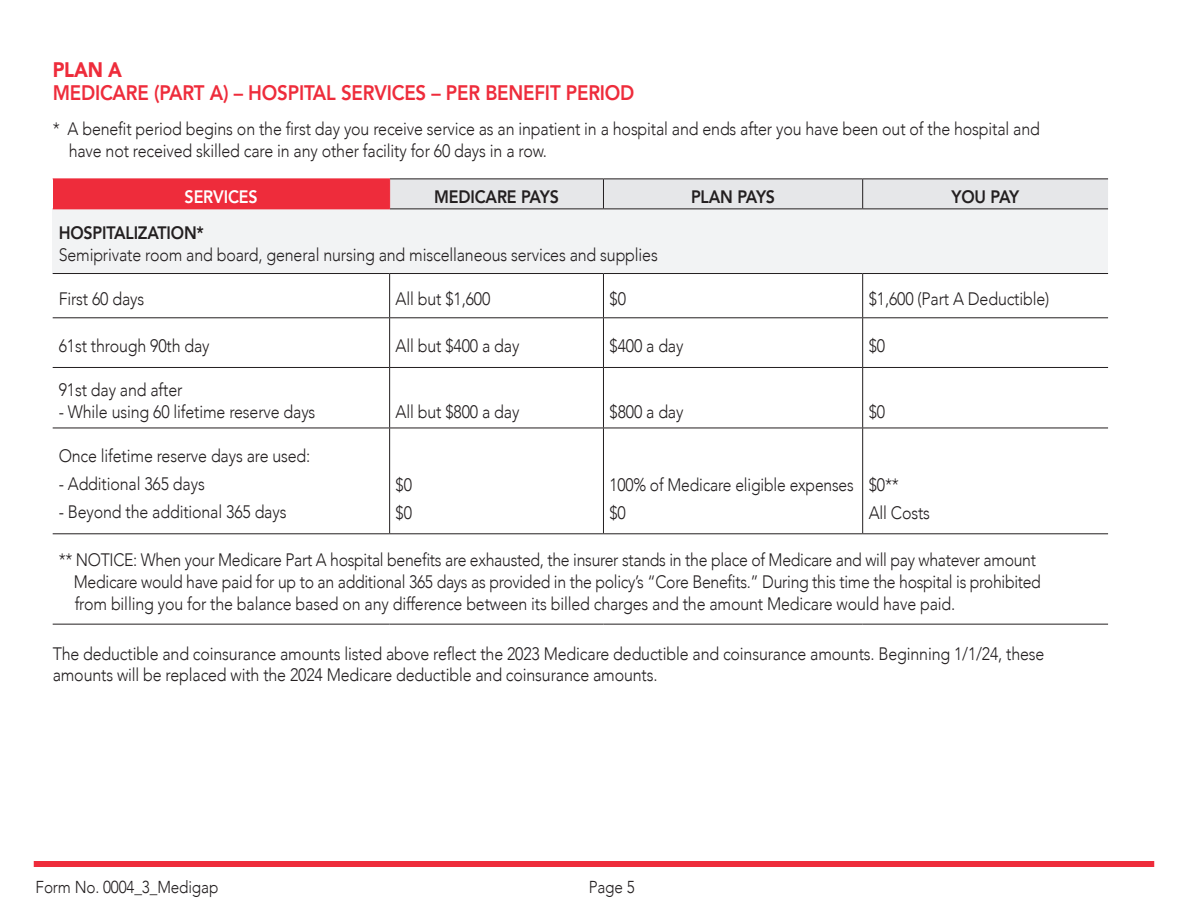
<style>
.page{position:relative;width:1188px;height:918px;background:#fff}
.page>*{position:absolute;margin:0;border:0;box-sizing:border-box;transform-origin:0 0}
.t1{font:800 21px "Avenir";letter-spacing:-.01em;color:#ee2c3b;scale:.89 1}
.t2{font:900 21px "Avenir";color:#ee2c3b;scale:.89 1}
.t3{font:300 18px/28.3px "Avenir";letter-spacing:-.01em;color:#231f20;scale:.89 1}
.t4{font:300 18px/21.6px "Avenir";letter-spacing:-.01em;color:#231f20;scale:.88 1}
.t5{font:800 18px "Avenir";letter-spacing:-.01em;color:#231f20;scale:.89 1}
.t6{font:300 18px/28.3px "Avenir";letter-spacing:-.01em;color:#231f20;scale:.87 1}
.t7{font:800 18px "Avenir";letter-spacing:-.01em;color:#fff;scale:.89 1}
.t8{font:300 17.25px "Avenir";letter-spacing:-.01em;color:#231f20;scale:.89 1}
</style>
<div class="page">
<div style="left:34px;top:861px;width:1120px;height:6px;background:#ee2c3b"></div>
<div style="left:53px;top:179px;width:337px;height:30px;background:#ee2c3b"></div>
<div style="left:53px;top:209px;width:1055px;height:65px;background:#f2f3f4"></div>
<hr style="left:53px;top:273px;width:337px;height:1px;background:#231f20">
<hr style="left:390px;top:273px;width:213px;height:1px;background:#231f20">
<hr style="left:389px;top:274px;width:1px;height:43px;background:#231f20">
<hr style="left:603px;top:273px;width:260px;height:1px;background:#231f20">
<hr style="left:603px;top:274px;width:1px;height:43px;background:#231f20">
<hr style="left:863px;top:273px;width:245px;height:1px;background:#231f20">
<hr style="left:862px;top:274px;width:1px;height:43px;background:#231f20">
<hr style="left:53px;top:317px;width:337px;height:1px;background:#231f20">
<hr style="left:390px;top:317px;width:213px;height:1px;background:#231f20">
<hr style="left:389px;top:318px;width:1px;height:49px;background:#231f20">
<hr style="left:603px;top:317px;width:260px;height:1px;background:#231f20">
<hr style="left:603px;top:318px;width:1px;height:49px;background:#231f20">
<hr style="left:863px;top:317px;width:245px;height:1px;background:#231f20">
<hr style="left:862px;top:318px;width:1px;height:49px;background:#231f20">
<hr style="left:53px;top:367px;width:337px;height:1px;background:#231f20">
<hr style="left:390px;top:367px;width:213px;height:1px;background:#231f20">
<hr style="left:389px;top:368px;width:1px;height:60px;background:#231f20">
<hr style="left:603px;top:367px;width:260px;height:1px;background:#231f20">
<hr style="left:603px;top:368px;width:1px;height:60px;background:#231f20">
<hr style="left:863px;top:367px;width:245px;height:1px;background:#231f20">
<hr style="left:862px;top:368px;width:1px;height:60px;background:#231f20">
<hr style="left:53px;top:428px;width:337px;height:1px;background:#231f20">
<hr style="left:390px;top:428px;width:213px;height:1px;background:#231f20">
<hr style="left:389px;top:428px;width:1px;height:105px;background:#231f20">
<hr style="left:603px;top:428px;width:260px;height:1px;background:#231f20">
<hr style="left:603px;top:428px;width:1px;height:105px;background:#231f20">
<hr style="left:863px;top:428px;width:245px;height:1px;background:#231f20">
<hr style="left:862px;top:428px;width:1px;height:105px;background:#231f20">
<hr style="left:53px;top:533px;width:337px;height:1px;background:#231f20">
<hr style="left:390px;top:533px;width:213px;height:1px;background:#231f20">
<hr style="left:603px;top:533px;width:260px;height:1px;background:#231f20">
<hr style="left:863px;top:533px;width:245px;height:1px;background:#231f20">
<hr style="left:53px;top:624px;width:337px;height:1px;background:#231f20">
<hr style="left:390px;top:624px;width:213px;height:1px;background:#231f20">
<hr style="left:603px;top:624px;width:260px;height:1px;background:#231f20">
<hr style="left:863px;top:624px;width:245px;height:1px;background:#231f20">
<hr style="left:390px;top:178px;width:213px;height:1px;background:#231f20">
<hr style="left:603px;top:178px;width:260px;height:1px;background:#231f20">
<hr style="left:863px;top:178px;width:245px;height:1px;background:#231f20">
<hr style="left:53px;top:178px;width:337px;height:1px;background:#ee2c3b">
<svg style="left:389px;top:179px;width:719px;height:30px;background:#dfdfe1"></svg>
<hr style="left:53px;top:208px;width:337px;height:1px;background:#ee2c3b">
<p class="t2" style="left:53px;top:52px;width:79px">PLAN A</p>
<p class="t1" style="left:53px;top:76px;width:655px">MEDICARE (PART A) – HOSPITAL SERVICES – PER BENEFIT PERIOD</p>
<p class="t3" style="left:69px;top:117px;width:1093px;line-height:22.5px;text-indent:-16px">* A benefit period begins on the first day you receive service as an inpatient in a hospital and ends after you have been out of the hospital and have not received skilled care in any other facility for 60 days in a row.</p>
<p class="t7" style="left:185px;top:183px;width:84px">SERVICES</p>
<p class="t5" style="left:434px;top:183px;width:142px">MEDICARE PAYS</p>
<p class="t5" style="left:691px;top:183px;width:96px">PLAN PAYS</p>
<p class="t5" style="left:951px;top:183px;width:78px">YOU PAY</p>
<p class="t5" style="left:59px;top:219px;width:165px">HOSPITALIZATION*</p>
<p class="t3" style="left:59px;top:241px;width:675px">Semiprivate room and board, general nursing and miscellaneous services and supplies</p>
<p class="t3" style="left:59px;top:284px;width:98px">First 60 days</p>
<p class="t3" style="left:396px;top:284px;width:108px">All but $1,600</p>
<p class="t3" style="left:610px;top:284px;width:20px">$0</p>
<p class="t3" style="left:869px;top:284px;width:205px">$1,600 (Part A Deductible)</p>
<p class="t3" style="left:59px;top:331px;width:171px">61st through 90th day</p>
<p class="t3" style="left:396px;top:331px;width:141px">All but $400 a day</p>
<p class="t3" style="left:610px;top:331px;width:85px">$400 a day</p>
<p class="t3" style="left:869px;top:331px;width:20px">$0</p>
<p class="t3" style="left:59px;top:376px;width:141px">91st day and after</p>
<p class="t3" style="left:59px;top:397px;width:290px">- While using 60 lifetime reserve days</p>
<p class="t3" style="left:396px;top:397px;width:141px">All but $800 a day</p>
<p class="t3" style="left:610px;top:397px;width:85px">$800 a day</p>
<p class="t3" style="left:869px;top:397px;width:20px">$0</p>
<p class="t3" style="left:59px;top:441px;width:284px">Once lifetime reserve days are used:</p>
<p class="t3" style="left:59px;top:470px;width:166px">- Additional 365 days</p>
<p class="t3" style="left:59px;top:498px;width:258px">- Beyond the additional 365 days</p>
<p class="t3" style="left:396px;top:471px;width:20px">$0 $0</p>
<p class="t6" style="left:609px;top:471px;width:282px">100% of Medicare eligible expenses $0</p>
<p class="t3" style="left:869px;top:471px;width:70px">$0**<br>All Costs</p>
<p class="t4" style="left:74px;top:549px;width:1100px;text-indent:-15px">** NOTICE: When your Medicare Part A hospital benefits are exhausted, the insurer stands in the place of Medicare and will pay whatever amount<br>Medicare would have paid for up to an additional 365 days as provided in the policy’s “Core Benefits.” During this time the hospital is prohibited from billing you for the balance based on any difference between its billed charges and the amount Medicare would have paid.</p>
<p class="t3" style="left:53px;top:644px;width:1116px;line-height:21px">The deductible and coinsurance amounts listed above reflect the 2023 Medicare deductible and coinsurance amounts. Beginning 1/1/24, these amounts will be replaced with the 2024 Medicare deductible and coinsurance amounts.</p>
<p class="t8" style="left:36px;top:877px;width:207px">Form No. 0004_3_Medigap</p>
<p class="t8" style="left:589px;top:877px;width:53px">Page 5</p>
</div>
